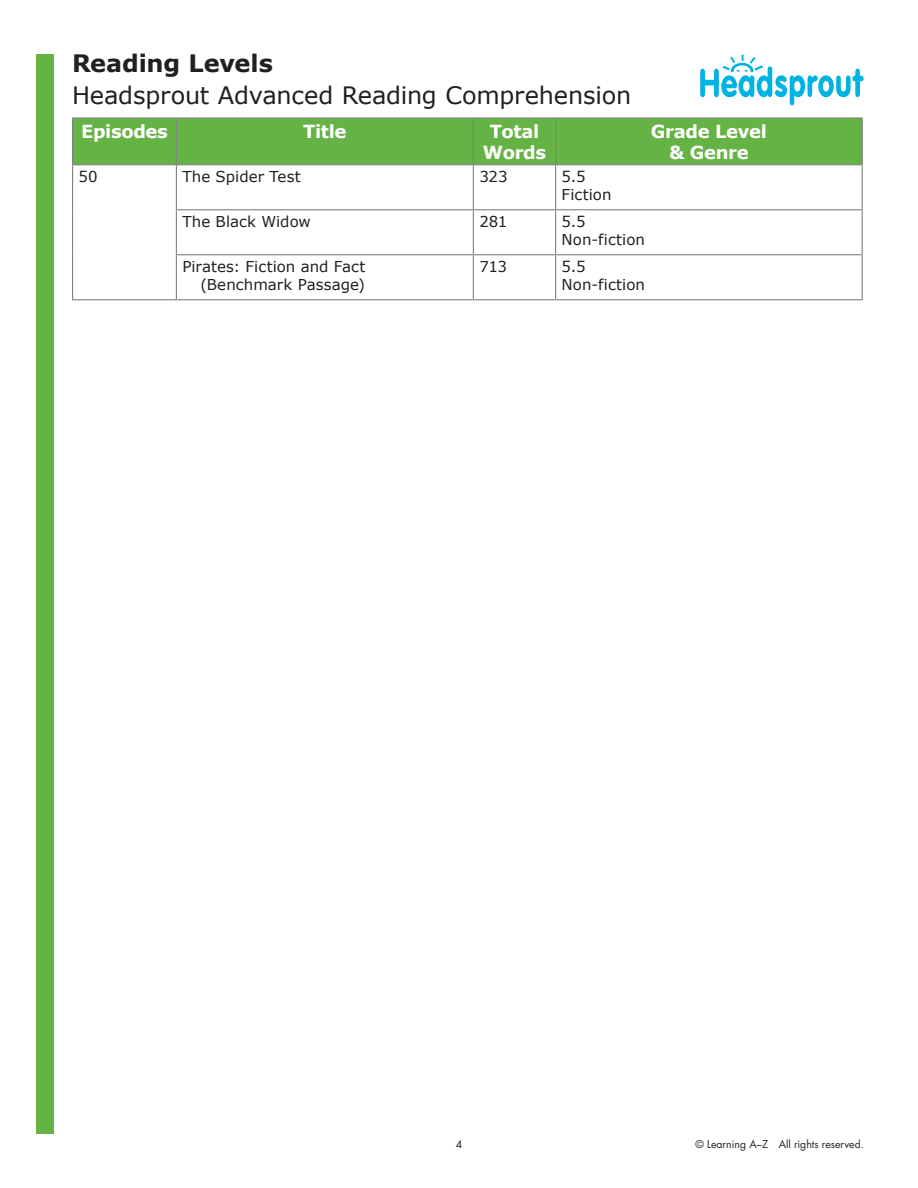
<style>
.page{position:relative;width:918px;height:1188px;background:#fff}
.page>*{position:absolute;margin:0;border:0;box-sizing:border-box;transform-origin:0 0}
.t1{font:24px "Verdana";letter-spacing:-.01em;color:#231f20}
.t2{font:700 24px "Verdana";letter-spacing:-.005em;color:#231f20}
.t3{font:700 18px/21px "Verdana";letter-spacing:-.02em;color:#fff;text-align:center}
.t4{font:15px/18px "Verdana";letter-spacing:.005em;color:#231f20}
.t5{font:10.5px "Futura Std";color:#231f20}
</style>
<div class="page">
<div style="left:36px;top:54px;width:18px;height:1080px;background:#66b345"></div>
<svg style="left:700px;top:55px;width:164px;height:50px"></svg>
<div style="left:73px;top:119px;width:789px;height:45px;background:#66b345"></div>
<hr style="left:72px;top:117px;width:104px;height:2px;background:#808285">
<hr style="left:72px;top:119px;width:1px;height:45px;background:#808285">
<hr style="left:176px;top:117px;width:297px;height:2px;background:#808285">
<hr style="left:176px;top:119px;width:1px;height:45px;background:#808285">
<hr style="left:473px;top:117px;width:83px;height:2px;background:#808285">
<hr style="left:473px;top:119px;width:1px;height:45px;background:#808285">
<hr style="left:556px;top:117px;width:307px;height:2px;background:#808285">
<hr style="left:555px;top:119px;width:1px;height:45px;background:#808285">
<hr style="left:862px;top:119px;width:1px;height:45px;background:#808285">
<hr style="left:72px;top:164px;width:104px;height:1px;background:#808285">
<hr style="left:72px;top:165px;width:1px;height:45px;background:#808285">
<hr style="left:176px;top:164px;width:297px;height:1px;background:#808285">
<hr style="left:176px;top:165px;width:1px;height:44px;background:#808285">
<hr style="left:473px;top:164px;width:83px;height:1px;background:#808285">
<hr style="left:473px;top:165px;width:1px;height:44px;background:#808285">
<hr style="left:556px;top:164px;width:307px;height:1px;background:#808285">
<hr style="left:555px;top:165px;width:1px;height:44px;background:#808285">
<hr style="left:862px;top:165px;width:1px;height:44px;background:#808285">
<hr style="left:72px;top:210px;width:1px;height:45px;background:#808285">
<hr style="left:176px;top:209px;width:297px;height:1px;background:#808285">
<hr style="left:176px;top:210px;width:1px;height:44px;background:#808285">
<hr style="left:473px;top:209px;width:83px;height:1px;background:#808285">
<hr style="left:473px;top:210px;width:1px;height:44px;background:#808285">
<hr style="left:556px;top:209px;width:307px;height:1px;background:#808285">
<hr style="left:555px;top:210px;width:1px;height:44px;background:#808285">
<hr style="left:862px;top:210px;width:1px;height:44px;background:#808285">
<hr style="left:72px;top:255px;width:1px;height:44px;background:#808285">
<hr style="left:176px;top:254px;width:297px;height:1px;background:#808285">
<hr style="left:176px;top:255px;width:1px;height:44px;background:#808285">
<hr style="left:473px;top:254px;width:83px;height:1px;background:#808285">
<hr style="left:473px;top:255px;width:1px;height:44px;background:#808285">
<hr style="left:556px;top:254px;width:307px;height:1px;background:#808285">
<hr style="left:555px;top:255px;width:1px;height:44px;background:#808285">
<hr style="left:862px;top:255px;width:1px;height:44px;background:#808285">
<hr style="left:72px;top:299px;width:104px;height:1px;background:#808285">
<hr style="left:176px;top:299px;width:297px;height:1px;background:#808285">
<hr style="left:473px;top:299px;width:83px;height:1px;background:#808285">
<hr style="left:556px;top:299px;width:307px;height:1px;background:#808285">
<h1 class="t2" style="left:72px;top:48px;width:202px">Reading Levels</h1>
<h1 class="t1" style="left:72px;top:80px;width:561px">Headsprout Advanced Reading Comprehension</h1>
<p class="t3" style="left:81px;top:121px;width:88px">Episodes</p>
<p class="t3" style="left:303px;top:121px;width:45px">Title</p>
<p class="t3" style="left:483px;top:121px;width:65px">Total<br>Words</p>
<p class="t3" style="left:651px;top:121px;width:117px">Grade Level &amp; Genre</p>
<p class="t4" style="left:79px;top:168px;width:21px">50</p>
<p class="t4" style="left:182px;top:168px;width:120px">The Spider Test</p>
<p class="t4" style="left:479px;top:168px;width:30px">323</p>
<p class="t4" style="left:562px;top:168px;width:51px">5.5<br>Fiction</p>
<p class="t4" style="left:182px;top:213px;width:130px">The Black Widow</p>
<p class="t4" style="left:479px;top:213px;width:29px">281</p>
<p class="t4" style="left:562px;top:213px;width:85px">5.5<br>Non-fiction</p>
<p class="t4" style="left:182px;top:258px;width:185px;text-align:right">Pirates: Fiction and Fact (Benchmark Passage)</p>
<p class="t4" style="left:479px;top:258px;width:29px">713</p>
<p class="t4" style="left:562px;top:258px;width:85px">5.5<br>Non-fiction</p>
<p class="t5" style="left:456px;top:1137px;width:8px">4</p>
<p class="t5" style="left:696px;top:1137px;width:170px">© Learning A–Z All rights reserved.</p>
</div>
